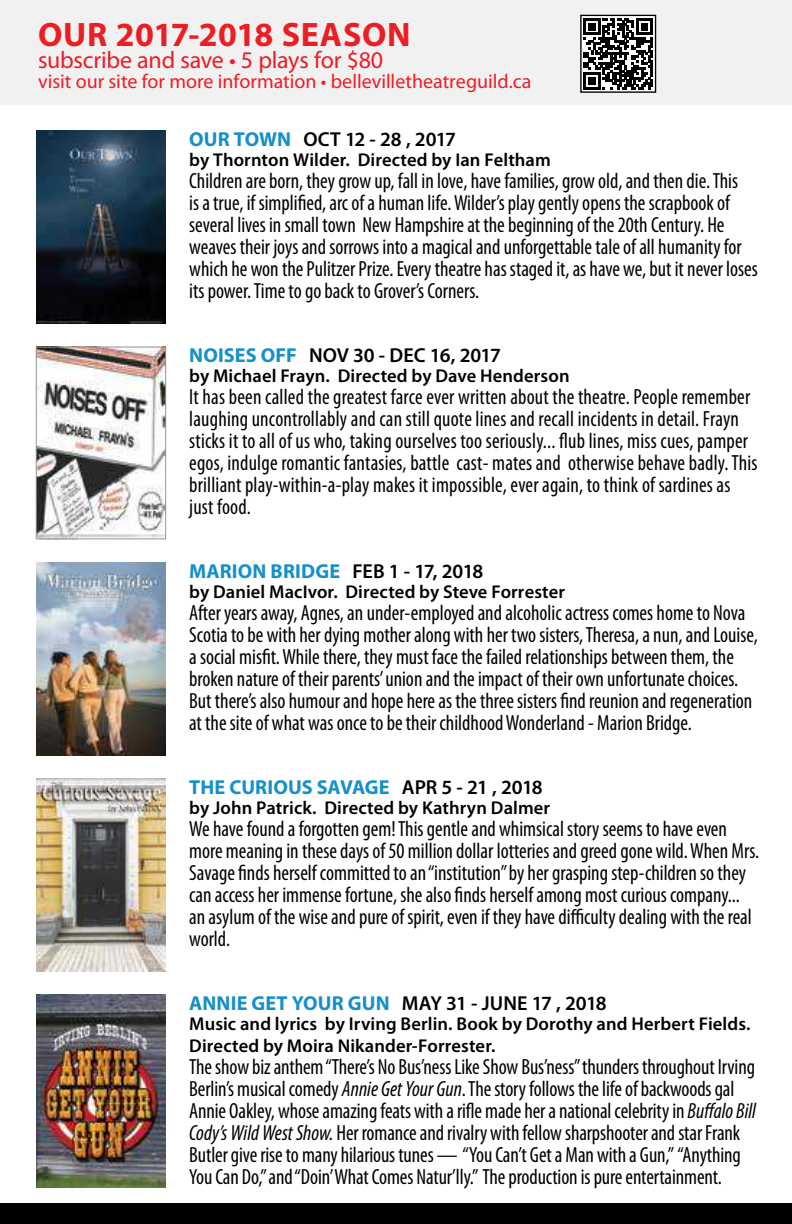
<style>
.page{position:relative;width:792px;height:1224px;background:#fff}
.page>*{position:absolute;margin:0;border:0;box-sizing:border-box;transform-origin:0 0}
.t1{font:700 34px "Myriad Pro";letter-spacing:.015em;color:#ed1d24}
.t2{font:24px "Myriad Pro";letter-spacing:-.01em;color:#ed1d24}
.t3{font:condensed 22px/22px "Myriad Pro";color:#000;scale:.95 1}
.t4{font:600 20.2px "Myriad Pro";letter-spacing:-.005em;color:#000}
.t5{font:700 20.2px "Myriad Pro";letter-spacing:.005em;color:#168fca}
.t6{font:20px "Myriad Pro";color:#ed1d24}
.t7{font:600 18.6px/22px "Myriad Pro";letter-spacing:.005em;color:#000}
.s1{font-weight:700;color:#168fca}
.s2{font-weight:600;color:#000}
.s3{font-style:italic}
</style>
<div class="page">
<div style="left:0;top:0;width:792px;height:105px;background:#f1f1f2"></div>
<div style="left:581px;top:15px;width:75px;height:77px;background:#fff"></div>
<div style="left:580px;top:15px;width:76px;height:78px;border:1px solid #000"></div>
<svg style="left:584px;top:18px;width:69px;height:72px"></svg>
<img style="left:36px;top:131px;width:130px;height:192px">
<img style="left:38px;top:349px;width:126px;height:188px">
<div style="left:36px;top:347px;width:130px;height:192px;border:1px solid #939598"></div>
<img style="left:37px;top:563px;width:128px;height:192px">
<img style="left:37px;top:779px;width:128px;height:192px">
<img style="left:37px;top:995px;width:128px;height:192px">
<div style="left:0;top:1204px;width:792px;height:20px;background:#000"></div>
<h1 class="t1" style="left:38px;top:12px;width:374px">OUR 2017-2018 SEASON</h1>
<p class="t2" style="left:38px;top:45px;width:347px">subscribe and save • 5 plays for $80</p>
<p class="t6" style="left:38px;top:68px;width:495px">visit our site for more information • bellevilletheatreguild.ca</p>
<p class="t4" style="left:189px;top:126px;width:268px"><span class="s1">OUR TOWN</span> OCT 12 - 28 , 2017</p>
<p class="t7" style="left:189px;top:148px;width:363px">by Thornton Wilder. Directed by Ian Feltham</p>
<p class="t3" style="left:189px;top:169px;width:600px">Children are born, they grow up, fall in love, have families, grow old, and then die. This<br>is a true, if simplified, arc of a human life. Wilder’s play gently opens the scrapbook of several lives in small town New Hampshire at the beginning of the 20th Century. He weaves their joys and sorrows into a magical and unforgettable tale of all humanity for which he won the Pulitzer Prize. Every theatre has staged it, as have we, but it never loses its power. Time to go back to Grover’s Corners.</p>
<p class="t4" style="left:189px;top:342px;width:313px"><span class="s1">NOISES OFF</span> NOV 30 - DEC 16, 2017</p>
<p class="t7" style="left:189px;top:364px;width:382px">by Michael Frayn. Directed by Dave Henderson</p>
<p class="t3" style="left:189px;top:385px;width:600px">It has been called the greatest farce ever written about the theatre. People remember laughing uncontrollably and can still quote lines and recall incidents in detail. Frayn sticks it to all of us who, taking ourselves too seriously... flub lines, miss cues, pamper egos, indulge romantic fantasies, battle cast- mates and otherwise behave badly. This brilliant play-within-a-play makes it impossible, ever again, to think of sardines as just food.</p>
<p class="t5" style="left:189px;top:558px;width:296px">MARION BRIDGE <span class="s2">FEB 1 - 17, 2018</span></p>
<p class="t7" style="left:189px;top:580px;width:377px">by Daniel MacIvor. Directed by Steve Forrester</p>
<p class="t3" style="left:189px;top:601px;width:600px">After years away, Agnes, an under-employed and alcoholic actress comes home to Nova Scotia to be with her dying mother along with her two sisters, Theresa, a nun, and Louise, a social misfit. While there, they must face the failed relationships between them, the broken nature of their parents’ union and the impact of their own unfortunate choices.<br>But there’s also humour and hope here as the three sisters find reunion and regeneration at the site of what was once to be their childhood Wonderland - Marion Bridge.</p>
<p class="t5" style="left:189px;top:774px;width:355px">THE CURIOUS SAVAGE <span class="s2">APR 5 - 21 , 2018</span></p>
<p class="t7" style="left:189px;top:796px;width:362px">by John Patrick. Directed by Kathryn Dalmer</p>
<p class="t3" style="left:189px;top:817px;width:601px">We have found a forgotten gem! This gentle and whimsical story seems to have even more meaning in these days of 50 million dollar lotteries and greed gone wild. When Mrs.<br>Savage finds herself committed to an “institution” by her grasping step-children so they can access her immense fortune, she also finds herself among most curious company... an asylum of the wise and pure of spirit, even if they have difficulty dealing with the real world.</p>
<p class="t4" style="left:189px;top:990px;width:419px"><span class="s1">ANNIE GET YOUR GUN</span> MAY 31 - JUNE 17 , 2018</p>
<p class="t7" style="left:189px;top:1012px;width:563px">Music and lyrics by Irving Berlin. Book by Dorothy and Herbert Fields.<br>Directed by Moira Nikander-Forrester.</p>
<p class="t3" style="left:189px;top:1055px;width:598px">The show biz anthem “There’s No Bus’ness Like Show Bus’ness” thunders throughout Irving Berlin’s musical comedy <span class="s3">Annie Get Your Gun</span>. The story follows the life of backwoods gal Annie Oakley, whose amazing feats with a rifle made her a national celebrity in <span class="s3">Buffalo Bill Cody’s Wild West Show.</span> Her romance and rivalry with fellow sharpshooter and star Frank Butler give rise to many hilarious tunes — “You Can’t Get a Man with a Gun,” “Anything You Can Do,” and “Doin’What Comes Natur’lly.” The production is pure entertainment.</p>
</div>
